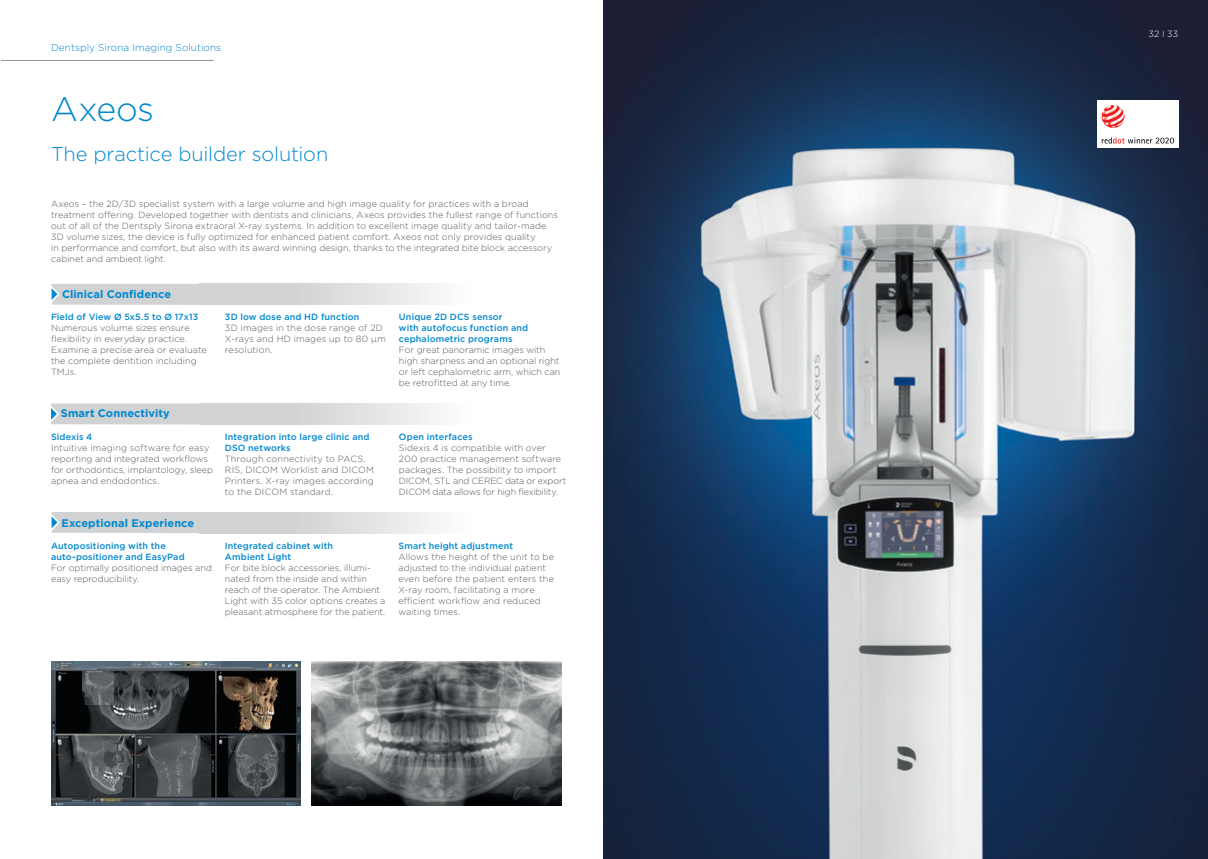
<style>
.page{position:relative;width:1208px;height:859px;background:#fff}
.page>*{position:absolute;margin:0;border:0;box-sizing:border-box;transform-origin:0 0}
.t1{font:300 34px "Gotham";letter-spacing:-.01em;color:#0088ce}
.t2{font:300 20px "Gotham";letter-spacing:-.01em;color:#0088ce}
._02_Headline_22pt_28{font:700 11px "Gotham";letter-spacing:.01em;color:#0088ce}
.t3{font:300 10px "Gotham";letter-spacing:.005em;color:#0088ce}
._02_Einstieg_12pt_16{font:300 9px/11px "Gotham";letter-spacing:.005em;color:#57585a}
._02_Einstieg_12pt_16-2{font:500 9px/11px "Gotham";letter-spacing:.015em;color:#0088ce}
._02_Pagina_9pt_11pt{font:300 9px "Gotham";color:#fff}
</style>
<div class="page">
<hr style="left:1px;top:60px;width:213px;height:1px;background:#939598">
<img style="left:604px;top:0;width:604px;height:859px">
<div style="left:199px;top:403px;width:271px;height:21px;background:linear-gradient(to right,#c7c8cb,#f8f8f9)"></div>
<svg style="left:51px;top:403px;width:148px;height:21px"></svg>
<div style="left:200px;top:512px;width:271px;height:21px;background:linear-gradient(to right,#c7c8cb,#f8f8f9)"></div>
<div style="left:52px;top:512px;width:148px;height:21px;background:#d1d2d4"></div>
<div style="left:52px;top:284px;width:148px;height:21px;background:#d1d2d4"></div>
<div style="left:200px;top:284px;width:271px;height:21px;background:linear-gradient(to right,#c7c8cb,#f8f8f9)"></div>
<div style="left:1097px;top:101px;width:81px;height:47px;background:#fff"></div>
<svg style="left:1101px;top:105px;width:23px;height:23px"></svg>
<svg style="left:1101px;top:137px;width:73px;height:7px"></svg>
<img style="left:312px;top:661px;width:249px;height:144px">
<img style="left:51px;top:661px;width:250px;height:144px">
<p class="t3" style="left:51px;top:41px;width:172px">Dentsply Sirona Imaging Solutions</p>
<p class="t1" style="left:51px;top:87px;width:105px">Axeos</p>
<p class="t2" style="left:51px;top:141px;width:279px">The practice builder solution</p>
<p class="_02_Einstieg_12pt_16" style="left:51px;top:198px;width:508px">Axeos – the 2D/3D specialist system with a large volume and high image quality for practices with a broad treatment offering. Developed together with dentists and clinicians, Axeos provides the fullest range of functions out of all of the Dentsply Sirona extraoral X-ray systems. In addition to excellent image quality and tailor-made 3D volume sizes, the device is fully optimized for enhanced patient comfort. Axeos not only provides quality<br>in performance and comfort, but also with its award winning design, thanks to the integrated bite block accessory cabinet and ambient light.</p>
<p class="_02_Headline_22pt_28" style="left:62px;top:287px;width:111px">Clinical Confidence</p>
<p class="_02_Einstieg_12pt_16-2" style="left:51px;top:311px;width:149px">Field of View Ø 5x5.5 to Ø 17x13</p>
<p class="_02_Einstieg_12pt_16" style="left:51px;top:322px;width:157px">Numerous volume sizes ensure flexibility in everyday practice.<br>Examine a precise area or evaluate the complete dentition including<br>TMJs.</p>
<p class="_02_Einstieg_12pt_16-2" style="left:225px;top:311px;width:136px">3D low dose and HD function</p>
<p class="_02_Einstieg_12pt_16" style="left:225px;top:322px;width:163px">3D images in the dose range of 2D<br>X-rays and HD images up to 80 μm resolution.</p>
<p class="_02_Headline_22pt_28" style="left:61px;top:406px;width:110px">Smart Connectivity</p>
<p class="_02_Einstieg_12pt_16-2" style="left:51px;top:431px;width:43px">Sidexis 4</p>
<p class="_02_Einstieg_12pt_16" style="left:51px;top:442px;width:164px">Intuitive imaging software for easy reporting and integrated workflows for orthodontics, implantology, sleep apnea and endodontics.</p>
<p class="_02_Headline_22pt_28" style="left:62px;top:516px;width:134px">Exceptional Experience</p>
<p class="_02_Einstieg_12pt_16-2" style="left:51px;top:540px;width:135px">Autopositioning with the auto-positioner and EasyPad</p>
<p class="_02_Einstieg_12pt_16" style="left:51px;top:562px;width:162px">For optimally positioned images and easy reproducibility.</p>
<p class="_02_Einstieg_12pt_16-2" style="left:225px;top:431px;width:146px">Integration into large clinic and<br>DSO networks</p>
<p class="_02_Einstieg_12pt_16" style="left:225px;top:453px;width:150px">Through connectivity to PACS,<br>RIS, DICOM Worklist and DICOM<br>Printers. X-ray images according to the DICOM standard.</p>
<p class="_02_Einstieg_12pt_16-2" style="left:225px;top:540px;width:110px">Integrated cabinet with<br>Ambient Light</p>
<p class="_02_Einstieg_12pt_16" style="left:225px;top:562px;width:162px">For bite block accessories, illumi&shy;nated from the inside and within reach of the operator. The Ambient Light with 35 color options creates a pleasant atmosphere for the patient.</p>
<p class="_02_Einstieg_12pt_16-2" style="left:399px;top:311px;width:131px">Unique 2D DCS sensor<br>with autofocus function and cephalometric programs</p>
<p class="_02_Einstieg_12pt_16" style="left:399px;top:344px;width:163px">For great panoramic images with high sharpness and an optional right or left cephalometric arm, which can be retrofitted at any time.</p>
<p class="_02_Einstieg_12pt_16-2" style="left:399px;top:431px;width:75px">Open interfaces</p>
<p class="_02_Einstieg_12pt_16" style="left:399px;top:442px;width:169px">Sidexis 4 is compatible with over 200 practice management software packages. The possibility to import DICOM, STL and CEREC data or export DICOM data allows for high flexibility.</p>
<p class="_02_Einstieg_12pt_16-2" style="left:398px;top:540px;width:116px">Smart height adjustment</p>
<p class="_02_Einstieg_12pt_16" style="left:398px;top:551px;width:157px">Allows the height of the unit to be adjusted to the individual patient even before the patient enters the<br>X-ray room, facilitating a more efficient workflow and reduced waiting times.</p>
<p class="_02_Pagina_9pt_11pt" style="left:1148px;top:28px;width:31px">32 I 33</p>
</div>
